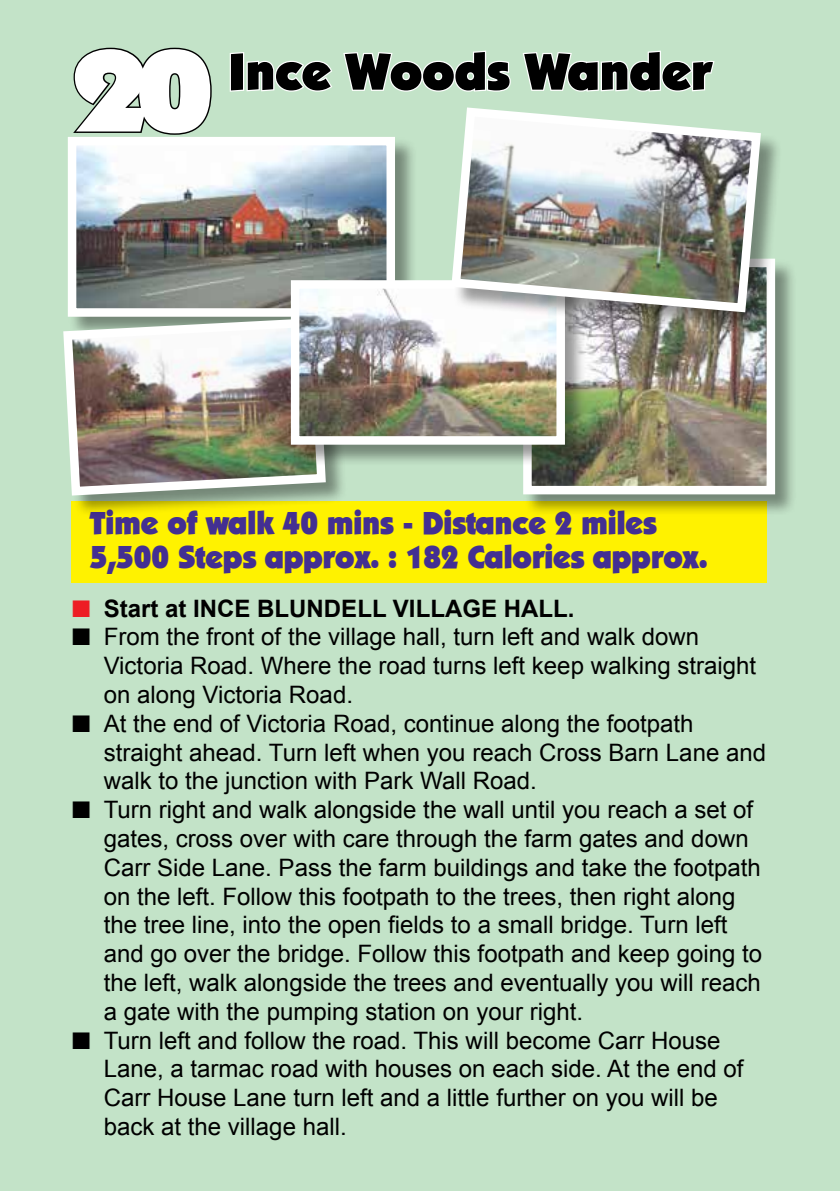
<style>
.page{position:relative;width:840px;height:1191px;background:#fff}
.page>*{position:absolute;margin:0;border:0;box-sizing:border-box;transform-origin:0 0}
.t1{font:115.6px "Cable Ultra";color:#fff;scale:1.21 1}
.t2{font:51px "Cable Ultra";color:#000;scale:1.04 1}
.t3{font:32px/34px "Cable Ultra";color:#432f92}
.t4{font:24px/28.8px "Arial";color:#000}
.t5{font:700 24px "Arial";color:#000}
.s1{color:#ed1d24}
</style>
<div class="page">
<div style="left:0;top:0;width:839px;height:1191px;background:#c3e3c8"></div>
<svg style="left:73px;top:47px;width:139px;height:88px"></svg>
<svg style="left:229px;top:52px;width:103px;height:40px"></svg>
<svg style="left:343px;top:50px;width:168px;height:42px"></svg>
<svg style="left:522px;top:50px;width:193px;height:42px"></svg>
<div style="left:71px;top:501px;width:695px;height:82px;background:#fff200"></div>
<div style="left:68px;top:137px;width:349px;height:202px;background:#000;opacity:.4"></div>
<img style="left:78px;top:147px;width:307px;height:160px">
<div style="left:68px;top:137px;width:327px;height:180px;border:9px solid #fff"></div>
<div style="left:523px;top:259px;width:274px;height:258px;background:#000;opacity:.4"></div>
<img style="left:533px;top:334px;width:231px;height:150px">
<div style="left:523px;top:259px;width:251px;height:235px;border:9px solid #fff"></div>
<div style="left:64px;top:319px;width:283px;height:198px;background:#000;opacity:.4"></div>
<img style="left:63px;top:313px;width:267px;height:187px">
<div style="left:291px;top:280px;width:296px;height:187px;background:#000;opacity:.4"></div>
<img style="left:301px;top:290px;width:253px;height:145px">
<div style="left:291px;top:280px;width:273px;height:165px;border:9px solid #fff"></div>
<div style="left:452px;top:108px;width:330px;height:226px;background:#000;opacity:.4"></div>
<img style="left:446px;top:107px;width:319px;height:210px">
<h1 class="t1" style="left:72px;top:20px;width:118px">20</h1>
<h2 class="t2" style="left:228px;top:40px;width:466px">Ince Woods Wander</h2>
<h3 class="t3" style="left:90px;top:505px;width:619px">Time of walk 40 mins - Distance 2 miles<br>5,500 Steps approx. : 182 Calories approx.</h3>
<p class="t5" style="left:72px;top:592px;width:503px"><span class="s1">■</span> Start at INCE BLUNDELL VILLAGE HALL.</p>
<p class="t4" style="left:104px;top:623px;width:653px;text-indent:-32px">■ From the front of the village hall, turn left and walk down<br>Victoria Road. Where the road turns left keep walking straight on along Victoria Road.</p>
<p class="t4" style="left:104px;top:709px;width:663px;text-indent:-32px">■ At the end of Victoria Road, continue along the footpath straight ahead. Turn left when you reach Cross Barn Lane and walk to the junction with Park Wall Road.</p>
<p class="t4" style="left:104px;top:795px;width:659px;text-indent:-32px">■ Turn right and walk alongside the wall until you reach a set of gates, cross over with care through the farm gates and down Carr Side Lane. Pass the farm buildings and take the footpath on the left. Follow this footpath to the trees, then right along the tree line, into the open fields to a small bridge. Turn left and go over the bridge. Follow this footpath and keep going to the left, walk alongside the trees and eventually you will reach a gate with the pumping station on your right.</p>
<p class="t4" style="left:104px;top:1026px;width:641px;text-indent:-32px">■ Turn left and follow the road. This will become Carr House Lane, a tarmac road with houses on each side. At the end of Carr House Lane turn left and a little further on you will be back at the village hall.</p>
</div>
